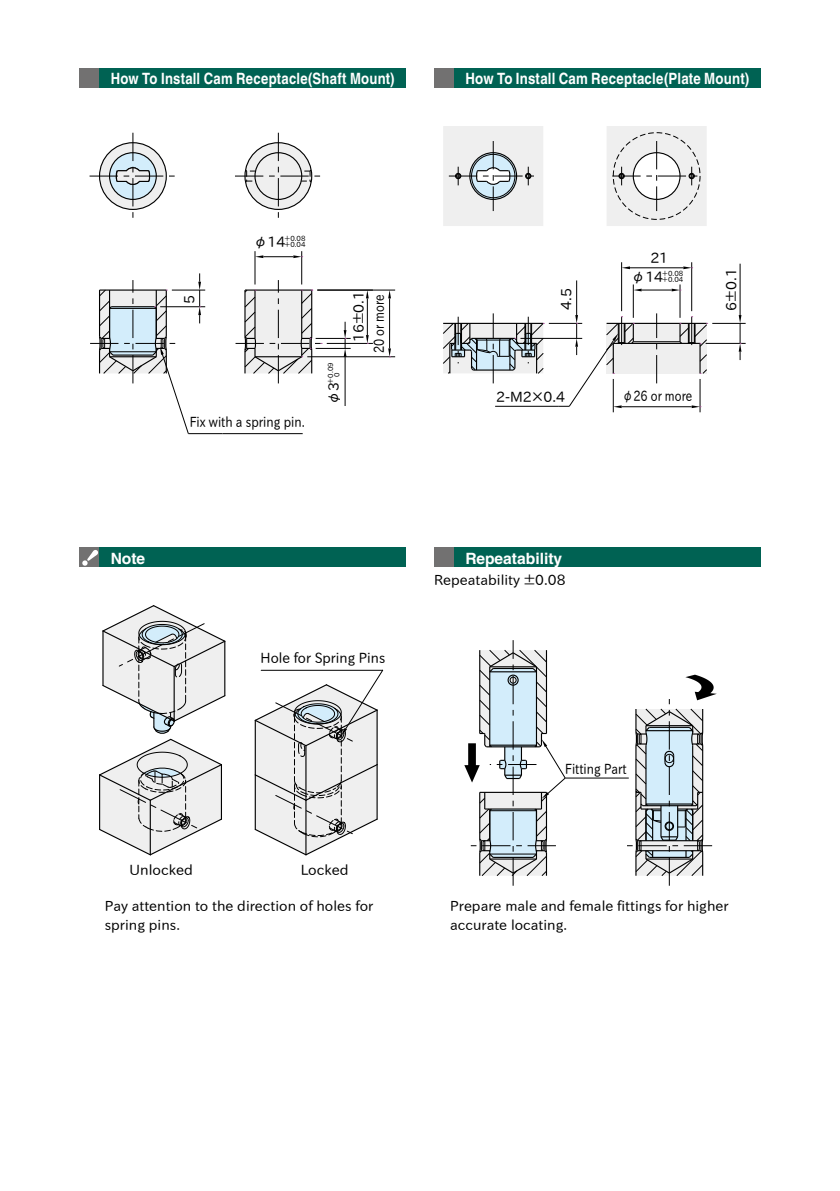
<style>
.page{position:relative;width:840px;height:1191px;background:#fff}
.page>*{position:absolute;margin:0;border:0;box-sizing:border-box;transform-origin:0 0}
.t1{font:700 15.6px "Helvetica LT Std";letter-spacing:.015em;color:#fff;scale:.84 1}
.t2{font:700 15.6px "Helvetica LT Std";letter-spacing:.015em;color:#fff;scale:.85 1}
.t3{font:700 15.6px "Helvetica LT Std";letter-spacing:.015em;color:#fff}
.t4{font:14.2px/20.6px "IPAP Gothic";color:#000;text-align:right}
.t5{font:14.2px "IPAP Gothic";color:#000;scale:.85 1}
.t6{font:14.2px "IPAP Gothic";color:#000;scale:.95 1}
.t7{font:14.2px "IPAP Gothic";color:#000;scale:.8 1}
.t8{font:14px/18.8px "IPAP Gothic";color:#000}
.t9{font:7px/6.6px "IPAP Gothic";color:#000;text-align:right}
.s1{font-size:14.2px}
</style>
<div class="page">
<div style="left:79px;top:68px;width:20px;height:20px;background:#727171"></div>
<div style="left:99px;top:68px;width:306px;height:20px;background:#006253"></div>
<div style="left:434px;top:68px;width:20px;height:20px;background:#727171"></div>
<div style="left:454px;top:68px;width:306px;height:20px;background:#006253"></div>
<div style="left:79px;top:547px;width:20px;height:20px;background:#727171"></div>
<div style="left:99px;top:547px;width:306px;height:20px;background:#006253"></div>
<svg style="left:82px;top:550px;width:16px;height:16px"></svg>
<div style="left:434px;top:547px;width:20px;height:20px;background:#727171"></div>
<div style="left:454px;top:547px;width:306px;height:20px;background:#006253"></div>
<hr style="left:222px;top:433px;width:80px;height:1px;background:#000">
<hr style="left:188px;top:433px;width:34px;height:1px;background:#000">
<hr style="left:254px;top:251px;width:1px;height:33px;background:#000">
<hr style="left:301px;top:251px;width:1px;height:33px;background:#000">
<hr style="left:263px;top:256px;width:30px;height:1px;background:#000">
<svg style="left:255px;top:255px;width:8px;height:3px"></svg>
<hr style="left:315px;top:348px;width:35px;height:1px;background:#000">
<hr style="left:315px;top:338px;width:35px;height:1px;background:#000">
<hr style="left:344px;top:357px;width:1px;height:49px;background:#000">
<hr style="left:326px;top:343px;width:46px;height:1px;background:#000">
<hr style="left:367px;top:298px;width:1px;height:37px;background:#000">
<svg style="left:366px;top:291px;width:2px;height:7px"></svg>
<hr style="left:317px;top:290px;width:78px;height:1px;background:#000">
<hr style="left:307px;top:356px;width:88px;height:1px;background:#000">
<hr style="left:389px;top:298px;width:1px;height:50px;background:#000">
<svg style="left:388px;top:290px;width:3px;height:8px"></svg>
<hr style="left:172px;top:290px;width:33px;height:1px;background:#000">
<hr style="left:160px;top:306px;width:45px;height:1px;background:#000">
<svg style="left:235px;top:133px;width:86px;height:85px"></svg>
<div style="left:244px;top:142px;width:68px;height:68px;border:1px solid #000;border-radius:50%"></div>
<div style="left:254px;top:152px;width:48px;height:48px;border:1px solid #000;border-radius:50%"></div>
<svg style="left:293px;top:255px;width:9px;height:3px"></svg>
<svg style="left:343px;top:322px;width:3px;height:35px"></svg>
<svg style="left:366px;top:335px;width:2px;height:9px"></svg>
<svg style="left:235px;top:280px;width:87px;height:103px"></svg>
<svg style="left:388px;top:348px;width:3px;height:9px"></svg>
<svg style="left:90px;top:280px;width:99px;height:154px"></svg>
<svg style="left:198px;top:273px;width:3px;height:50px"></svg>
<svg style="left:89px;top:133px;width:86px;height:85px"></svg>
<div style="left:606px;top:323px;width:100px;height:50px;background:#efefef"></div>
<hr style="left:495px;top:406px;width:63px;height:1px;background:#000">
<hr style="left:520px;top:338px;width:62px;height:1px;background:#000">
<hr style="left:548px;top:323px;width:34px;height:1px;background:#000">
<hr style="left:576px;top:280px;width:1px;height:35px;background:#000">
<hr style="left:632px;top:284px;width:1px;height:34px;background:#000">
<hr style="left:679px;top:284px;width:1px;height:34px;background:#000">
<hr style="left:641px;top:290px;width:30px;height:1px;background:#000">
<svg style="left:633px;top:289px;width:8px;height:2px"></svg>
<hr style="left:621px;top:262px;width:1px;height:49px;background:#000">
<hr style="left:691px;top:262px;width:1px;height:49px;background:#000">
<hr style="left:629px;top:267px;width:54px;height:1px;background:#000">
<svg style="left:621px;top:266px;width:8px;height:3px"></svg>
<hr style="left:711px;top:323px;width:34px;height:1px;background:#000">
<hr style="left:705px;top:343px;width:40px;height:1px;background:#000">
<hr style="left:739px;top:264px;width:1px;height:51px;background:#000">
<hr style="left:612px;top:379px;width:1px;height:33px;background:#000">
<hr style="left:699px;top:379px;width:1px;height:33px;background:#000">
<hr style="left:621px;top:406px;width:70px;height:1px;background:#000">
<svg style="left:656px;top:313px;width:1px;height:70px"></svg>
<hr style="left:633px;top:341px;width:46px;height:1px;background:#000">
<svg style="left:443px;top:126px;width:100px;height:100px"></svg>
<svg style="left:607px;top:126px;width:99px;height:100px"></svg>
<div style="left:632px;top:152px;width:48px;height:48px;border:1px solid #000;border-radius:50%"></div>
<hr style="left:699px;top:343px;width:1px;height:30px;background:#000">
<hr style="left:613px;top:343px;width:86px;height:1px;background:#000">
<hr style="left:606px;top:323px;width:100px;height:1px;background:#000">
<svg style="left:443px;top:313px;width:101px;height:70px"></svg>
<svg style="left:671px;top:289px;width:9px;height:2px"></svg>
<svg style="left:683px;top:266px;width:9px;height:3px"></svg>
<svg style="left:678px;top:316px;width:29px;height:46px"></svg>
<svg style="left:738px;top:315px;width:3px;height:45px"></svg>
<svg style="left:558px;top:315px;width:76px;height:93px"></svg>
<svg style="left:699px;top:369px;width:8px;height:5px"></svg>
<svg style="left:691px;top:405px;width:9px;height:3px"></svg>
<svg style="left:254px;top:669px;width:129px;height:187px"></svg>
<svg style="left:99px;top:605px;width:127px;height:251px"></svg>
<svg style="left:626px;top:674px;width:90px;height:211px"></svg>
<hr style="left:565px;top:777px;width:63px;height:1px;background:#000">
<svg style="left:464px;top:640px;width:101px;height:245px"></svg>
<p class="t1" style="left:111px;top:69px;width:339px">How To Install Cam Receptacle(Shaft Mount)</p>
<p class="t2" style="left:465px;top:69px;width:335px">How To Install Cam Receptacle(Plate Mount)</p>
<p class="t4" style="left:180px;top:304px;width:10px;rotate:-90deg">5</p>
<p class="t9" style="left:253px;top:235px;width:54px"><span class="s1">φ14</span>＋0.08＋0.04</p>
<p class="t5" style="left:190px;top:414px;width:137px">Fix with a spring pin.</p>
<p class="t9" style="left:327px;top:377px;width:16px;text-align:left;text-indent:-28px;rotate:-90deg"><span class="s1">φ3</span>＋0.09<br>0</p>
<p class="t4" style="left:348px;top:353px;width:63px;rotate:-90deg">16±0.1<br>20 or more</p>
<p class="t4" style="left:556px;top:309px;width:23px;rotate:-90deg">4.5</p>
<p class="t4" style="left:496px;top:386px;width:70px">2-M2×0.4</p>
<p class="t4" style="left:650px;top:248px;width:19px">21</p>
<p class="t9" style="left:630px;top:270px;width:54px"><span class="s1">φ14</span>＋0.08＋0.04</p>
<p class="t7" style="left:621px;top:387px;width:89px">φ26 or more</p>
<p class="t4" style="left:721px;top:311px;width:44px;rotate:-90deg">6±0.1</p>
<p class="t3" style="left:111px;top:548px;width:36px">Note</p>
<p class="t3" style="left:465px;top:548px;width:98px">Repeatability</p>
<p class="t8" style="left:434px;top:571px;width:133px">Repeatability ±0.08</p>
<p class="t6" style="left:260px;top:649px;width:133px">Hole for Spring Pins</p>
<p class="t4" style="left:129px;top:860px;width:65px">Unlocked</p>
<p class="t4" style="left:300px;top:860px;width:49px">Locked</p>
<p class="t5" style="left:565px;top:760px;width:74px">Fitting Part</p>
<p class="t8" style="left:105px;top:897px;width:270px">Pay attention to the direction of holes for spring pins.</p>
<p class="t8" style="left:450px;top:897px;width:280px">Prepare male and female fittings for higher accurate locating.</p>
</div>
